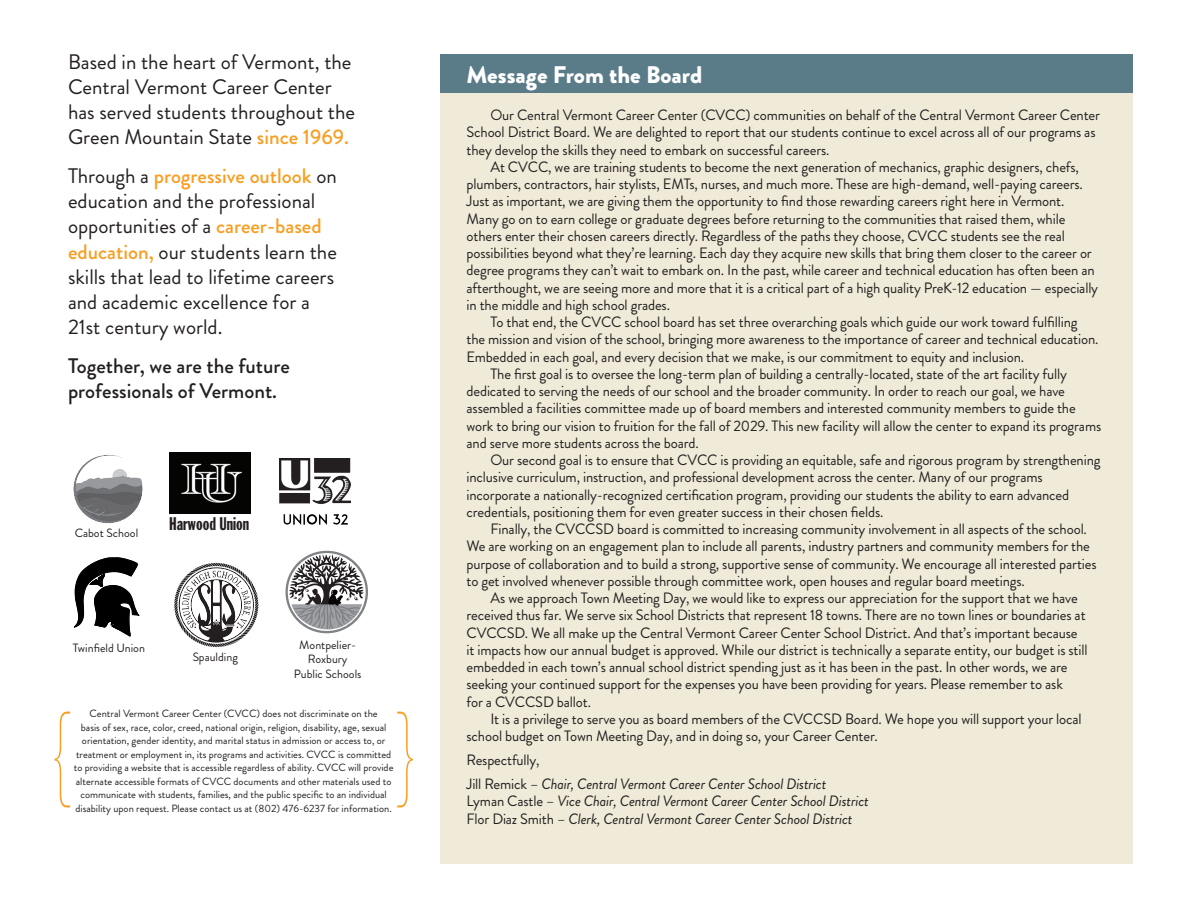
<style>
.page{position:relative;width:1188px;height:918px;background:#fff}
.page>*{position:absolute;margin:0;border:0;box-sizing:border-box;transform-origin:0 0}
.t1{font:900 24px "Brandon Grotesque";color:#fff}
.t2{font:21px/25.2px "Brandon Grotesque";color:#231f20}
.t3{font:500 21px/25.2px "Brandon Grotesque";color:#231f20}
.t4{font:18px "Franklin Gothic Std Extra Cond";color:#231f20}
.t5{font:15px/17.2px "Brandon Grotesque";letter-spacing:-.01em;color:#231f20}
.t6{font:italic 15px "Brandon Grotesque";letter-spacing:-.01em;color:#231f20}
.t7{font:12px/14.4px "Brandon Grotesque";color:#231f20;text-align:center}
.t8{font:10.5px/13.5px "Brandon Grotesque";color:#231f20;text-align:center}
.t9{font:8.85px "PT Sans";color:#000}
.s1{font-weight:500;color:#f89e22}
.s2{font-style:normal}
</style>
<div class="page">
<div style="left:441px;top:54px;width:692px;height:810px;background:#f0ead8"></div>
<div style="left:441px;top:54px;width:692px;height:38px;background:#5a7c89"></div>
<img style="left:279px;top:459px;width:72px;height:66px">
<svg style="left:74px;top:557px;width:65px;height:80px"></svg>
<svg style="left:174px;top:563px;width:84px;height:84px"></svg>
<svg style="left:285px;top:551px;width:83px;height:82px"></svg>
<img style="left:169px;top:453px;width:81px;height:60px">
<img style="left:73px;top:454px;width:70px;height:70px">
<svg style="left:55px;top:712px;width:15px;height:96px"></svg>
<svg style="left:397px;top:712px;width:16px;height:96px"></svg>
<p class="t2" style="left:68px;top:49px;width:289px">Based in the heart of Vermont, the Central Vermont Career Center has served students throughout the Green Mountain State <span class="s1">since 1969.</span></p>
<p class="t2" style="left:68px;top:163px;width:270px">Through a <span class="s1">progressive outlook</span> on education and the professional opportunities of a <span class="s1">career-based education,</span> our students learn the skills that lead to lifetime careers and academic excellence for a<br>21st century world.</p>
<p class="t3" style="left:68px;top:353px;width:223px">Together, we are the future professionals of Vermont.</p>
<p class="t7" style="left:75px;top:526px;width:65px">Cabot School</p>
<p class="t4" style="left:169px;top:514px;width:81px">Harwood Union</p>
<p class="t9" style="left:74px;top:636px;width:61px">Twinfield Union</p>
<p class="t7" style="left:294px;top:638px;width:69px">Montpelier-<br>Roxbury<br>Public Schools</p>
<p class="t7" style="left:73px;top:641px;width:74px">Twinfield Union</p>
<p class="t7" style="left:193px;top:650px;width:47px">Spaulding</p>
<p class="t8" style="left:74px;top:707px;width:321px">Central Vermont Career Center (CVCC) does not discriminate on the<br>basis of sex, race, color, creed, national origin, religion, disability, age, sexual orientation, gender identity, and marital status in admission or access to, or treatment or employment in, its programs and activities. CVCC is committed to providing a website that is accessible regardless of ability. CVCC will provide alternate accessible formats of CVCC documents and other materials used to communicate with students, families, and the public specific to an individual disability upon request. Please contact us at (802) 476-6237 for information.</p>
<p class="t1" style="left:467px;top:58px;width:237px">Message From the Board</p>
<p class="t5" style="left:467px;top:106px;width:635px;text-indent:24px">Our Central Vermont Career Center (CVCC) communities on behalf of the Central Vermont Career Center<br>School District Board. We are delighted to report that our students continue to excel across all of our programs as they develop the skills they need to embark on successful careers.</p>
<p class="t5" style="left:467px;top:158px;width:633px;text-indent:24px">At CVCC, we are training students to become the next generation of mechanics, graphic designers, chefs, plumbers, contractors, hair stylists, EMTs, nurses, and much more. These are high-demand, well-paying careers.<br>Just as important, we are giving them the opportunity to find those rewarding careers right here in Vermont.<br>Many go on to earn college or graduate degrees before returning to the communities that raised them, while others enter their chosen careers directly. Regardless of the paths they choose, CVCC students see the real possibilities beyond what they’re learning. Each day they acquire new skills that bring them closer to the career or degree programs they can’t wait to embark on. In the past, while career and technical education has often been an afterthought, we are seeing more and more that it is a critical part of a high quality PreK-12 education — especially in the middle and high school grades.</p>
<p class="t5" style="left:467px;top:314px;width:633px;text-indent:24px">To that end, the CVCC school board has set three overarching goals which guide our work toward fulfilling the mission and vision of the school, bringing more awareness to the importance of career and technical education.<br>Embedded in each goal, and every decision that we make, is our commitment to equity and inclusion.</p>
<p class="t5" style="left:467px;top:365px;width:636px;text-indent:24px">The first goal is to oversee the long-term plan of building a centrally-located, state of the art facility fully dedicated to serving the needs of our school and the broader community. In order to reach our goal, we have assembled a facilities committee made up of board members and interested community members to guide the work to bring our vision to fruition for the fall of 2029. This new facility will allow the center to expand its programs and serve more students across the board.</p>
<p class="t5" style="left:467px;top:452px;width:636px;text-indent:24px">Our second goal is to ensure that CVCC is providing an equitable, safe and rigorous program by strengthening inclusive curriculum, instruction, and professional development across the center. Many of our programs incorporate a nationally-recognized certification program, providing our students the ability to earn advanced credentials, positioning them for even greater success in their chosen fields.</p>
<p class="t5" style="left:467px;top:520px;width:632px;text-indent:24px">Finally, the CVCCSD board is committed to increasing community involvement in all aspects of the school.<br>We are working on an engagement plan to include all parents, industry partners and community members for the purpose of collaboration and to build a strong, supportive sense of community. We encourage all interested parties to get involved whenever possible through committee work, open houses and regular board meetings.</p>
<p class="t5" style="left:467px;top:589px;width:623px;text-indent:24px">As we approach Town Meeting Day, we would like to express our appreciation for the support that we have received thus far. We serve six School Districts that represent 18 towns. There are no town lines or boundaries at CVCCSD. We all make up the Central Vermont Career Center School District. And that’s important because it impacts how our annual budget is approved. While our district is technically a separate entity, our budget is still embedded in each town’s annual school district spending just as it has been in the past. In other words, we are seeking your continued support for the expenses you have been providing for years. Please remember to ask<br>for a CVCCSD ballot.</p>
<p class="t5" style="left:467px;top:710px;width:617px;text-indent:24px">It is a privilege to serve you as board members of the CVCCSD Board. We hope you will support your local school budget on Town Meeting Day, and in doing so, your Career Center.</p>
<p class="t5" style="left:467px;top:752px;width:74px">Respectfully,</p>
<p class="t6" style="left:467px;top:774px;width:361px"><span class="s2">Jill Remick –</span> Chair, Central Vermont Career Center School District</p>
<p class="t6" style="left:467px;top:791px;width:404px"><span class="s2">Lyman Castle –</span> Vice Chair, Central Vermont Career Center School District</p>
<p class="t6" style="left:467px;top:808px;width:388px"><span class="s2">Flor Diaz Smith –</span> Clerk, Central Vermont Career Center School District</p>
</div>
